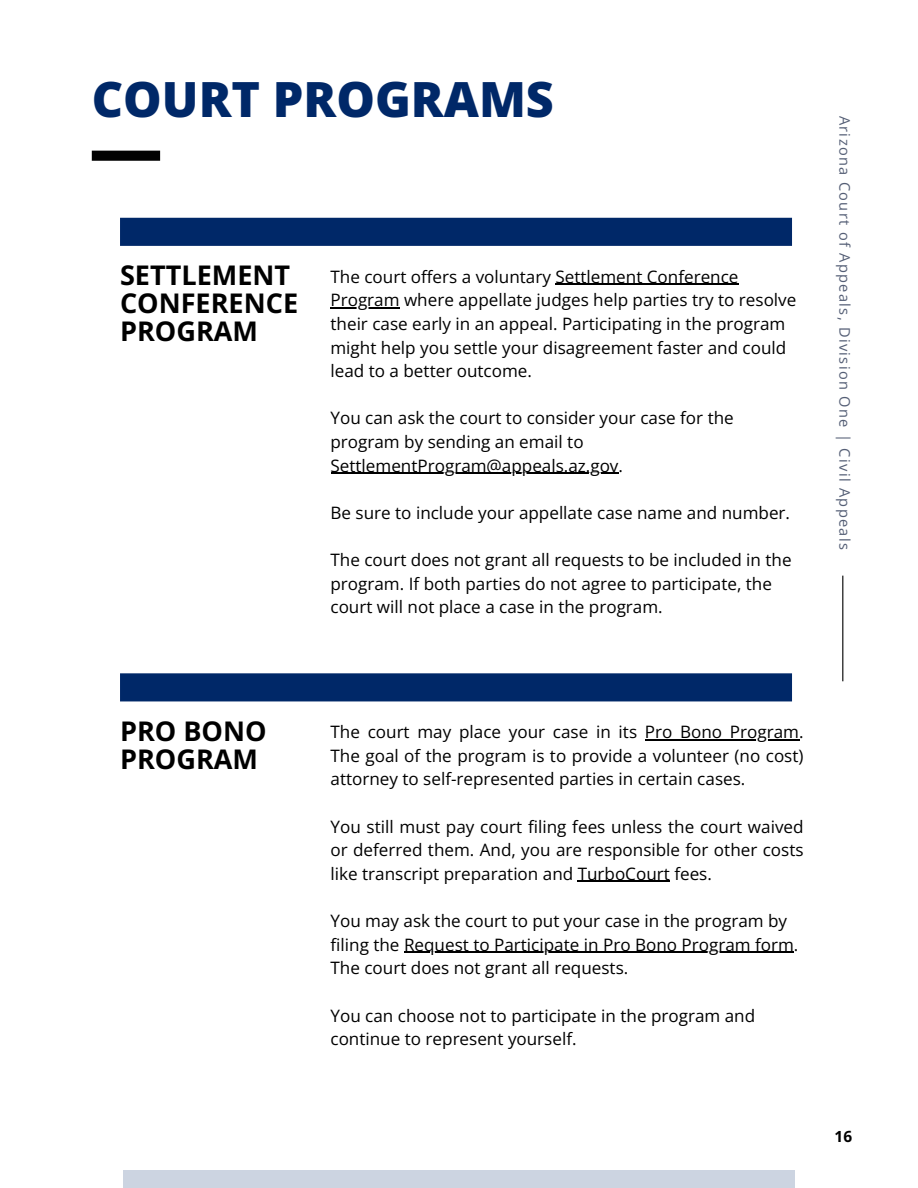
<style>
.page{position:relative;width:918px;height:1188px;background:#fff}
.page>*{position:absolute;margin:0;border:0;box-sizing:border-box;transform-origin:0 0}
.t1{font:800 48.6px "Open Sans";color:#002868}
.t2{font:700 27px/28.2px "Open Sans";color:#000}
.t3{font:17.1px/23.7px "Open Sans";color:#000}
.t4{font:700 15.3px "Open Sans";color:#000}
.t5{font:14.55px "Open Sans";letter-spacing:.09em;color:#545e75}
</style>
<div class="page">
<hr style="left:555px;top:284px;width:184px;height:1px;background:#000">
<hr style="left:331px;top:307px;width:69px;height:2px;background:#000">
<hr style="left:331px;top:473px;width:287px;height:1px;background:#000">
<hr style="left:645px;top:739px;width:154px;height:1px;background:#000">
<hr style="left:578px;top:881px;width:92px;height:1px;background:#000">
<hr style="left:404px;top:952px;width:390px;height:1px;background:#000">
<div style="left:120px;top:218px;width:672px;height:28px;background:#002868"></div>
<div style="left:120px;top:673px;width:672px;height:28px;background:#002868"></div>
<div style="left:123px;top:1170px;width:672px;height:18px;background:#ccd4e1"></div>
<div style="left:92px;top:151px;width:68px;height:10px;background:#000"></div>
<hr style="left:842px;top:576px;width:1px;height:105px;background:#000">
<h3 class="t1" style="left:92px;top:65px;width:464px">COURT PROGRAMS</h3>
<h3 class="t2" style="left:120px;top:261px;width:180px">SETTLEMENT<br>CONFERENCE<br>PROGRAM</h3>
<h1 class="t3" style="left:331px;top:264px;width:410px">The court offers a voluntary Settlement Conference</h1>
<p class="t3" style="left:331px;top:288px;width:467px">Program where appellate judges help parties try to resolve their case early in an appeal. Participating in the program might help you settle your disagreement faster and could lead to a better outcome.</p>
<p class="t3" style="left:331px;top:406px;width:405px">You can ask the court to consider your case for the program by sending an email to</p>
<p class="t3" style="left:331px;top:453px;width:294px">SettlementProgram@appeals.az.gov.</p>
<p class="t3" style="left:331px;top:501px;width:461px">Be sure to include your appellate case name and number.</p>
<p class="t3" style="left:331px;top:548px;width:463px">The court does not grant all requests to be included in the</p>
<h2 class="t3" style="left:331px;top:571px;width:443px">program. If both parties do not agree to participate, the court will not place a case in the program.</h2>
<p class="t5" style="left:855px;top:116px;width:436px;rotate:90deg">Arizona Court of Appeals, Division One | Civil Appeals</p>
<h3 class="t2" style="left:120px;top:716px;width:148px">PRO BONO<br>PROGRAM</h3>
<h3 class="t3" style="left:331px;top:720px;width:308px">The court may place your case in its</h3>
<h3 class="t3" style="left:331px;top:720px;width:475px;text-align:justify;text-indent:314px">Pro Bono Program.<br>The goal of the program is to provide a volunteer (no cost) attorney to self-represented parties in certain cases.</h3>
<h3 class="t3" style="left:331px;top:814px;width:475px">You still must pay court filing fees unless the court waived</h3>
<h3 class="t3" style="left:331px;top:838px;width:475px">or deferred them. And, you are responsible for other costs like transcript preparation and TurboCourt fees.</h3>
<h3 class="t3" style="left:331px;top:909px;width:458px">You may ask the court to put your case in the program by</h3>
<h3 class="t3" style="left:331px;top:932px;width:469px">filing the Request to Participate in Pro Bono Program form.</h3>
<p class="t3" style="left:331px;top:956px;width:299px">The court does not grant all requests.</p>
<p class="t3" style="left:331px;top:1003px;width:426px">You can choose not to participate in the program and continue to represent yourself.</p>
<h3 class="t4" style="left:835px;top:1125px;width:19px">16</h3>
</div>
